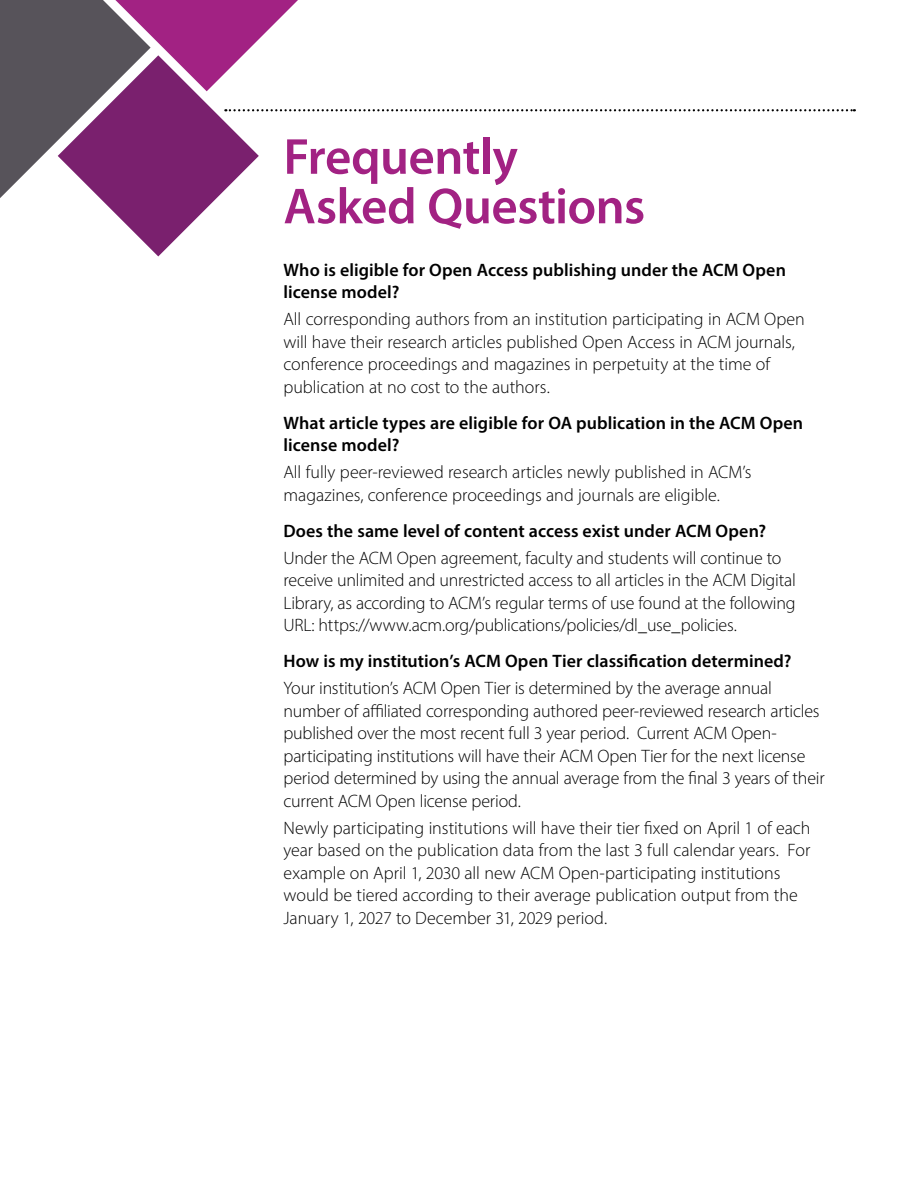
<style>
.page{position:relative;width:918px;height:1188px;background:#fff}
.page>*{position:absolute;margin:0;border:0;box-sizing:border-box;transform-origin:0 0}
.t1{font:600 51px/49.5px "Myriad Pro";letter-spacing:-.01em;color:#a22283}
.t2{font:300 18px/22.5px "Myriad Pro";letter-spacing:-.005em;color:#000}
.t3{font:600 18px/22.5px "Myriad Pro";letter-spacing:.005em;color:#000}
</style>
<div class="page">
<svg style="left:0;top:0;width:855px;height:256px"></svg>
<hr style="left:917px;top:0;width:1px;height:1188px;background:#a22283">
<h1 class="t1" style="left:284px;top:131px;width:363px">Frequently<br>Asked Questions</h1>
<p class="t3" style="left:284px;top:258px;width:504px">Who is eligible for Open Access publishing under the ACM Open license model?</p>
<p class="t2" style="left:284px;top:308px;width:523px">All corresponding authors from an institution participating in ACM Open will have their research articles published Open Access in ACM journals, conference proceedings and magazines in perpetuity at the time of publication at no cost to the authors.</p>
<p class="t3" style="left:284px;top:411px;width:521px">What article types are eligible for OA publication in the ACM Open license model?</p>
<p class="t2" style="left:284px;top:461px;width:470px">All fully peer-reviewed research articles newly published in ACM’s magazines, conference proceedings and journals are eligible.</p>
<p class="t3" style="left:284px;top:519px;width:484px">Does the same level of content access exist under ACM Open?</p>
<p class="t2" style="left:284px;top:546px;width:514px">Under the ACM Open agreement, faculty and students will continue to receive unlimited and unrestricted access to all articles in the ACM Digital Library, as according to ACM’s regular terms of use found at the following URL: https://www.acm.org/publications/policies/dl_use_policies.</p>
<p class="t3" style="left:284px;top:650px;width:510px">How is my institution’s ACM Open Tier classification determined?</p>
<p class="t2" style="left:284px;top:677px;width:543px">Your institution’s ACM Open Tier is determined by the average annual number of affiliated corresponding authored peer-reviewed research articles published over the most recent full 3 year period. Current ACM Open&shy;participating institutions will have their ACM Open Tier for the next license period determined by using the annual average from the final 3 years of their current ACM Open license period.</p>
<p class="t2" style="left:284px;top:816px;width:529px">Newly participating institutions will have their tier fixed on April 1 of each year based on the publication data from the last 3 full calendar years. For example on April 1, 2030 all new ACM Open-participating institutions would be tiered according to their average publication output from the January 1, 2027 to December 31, 2029 period.</p>
</div>
